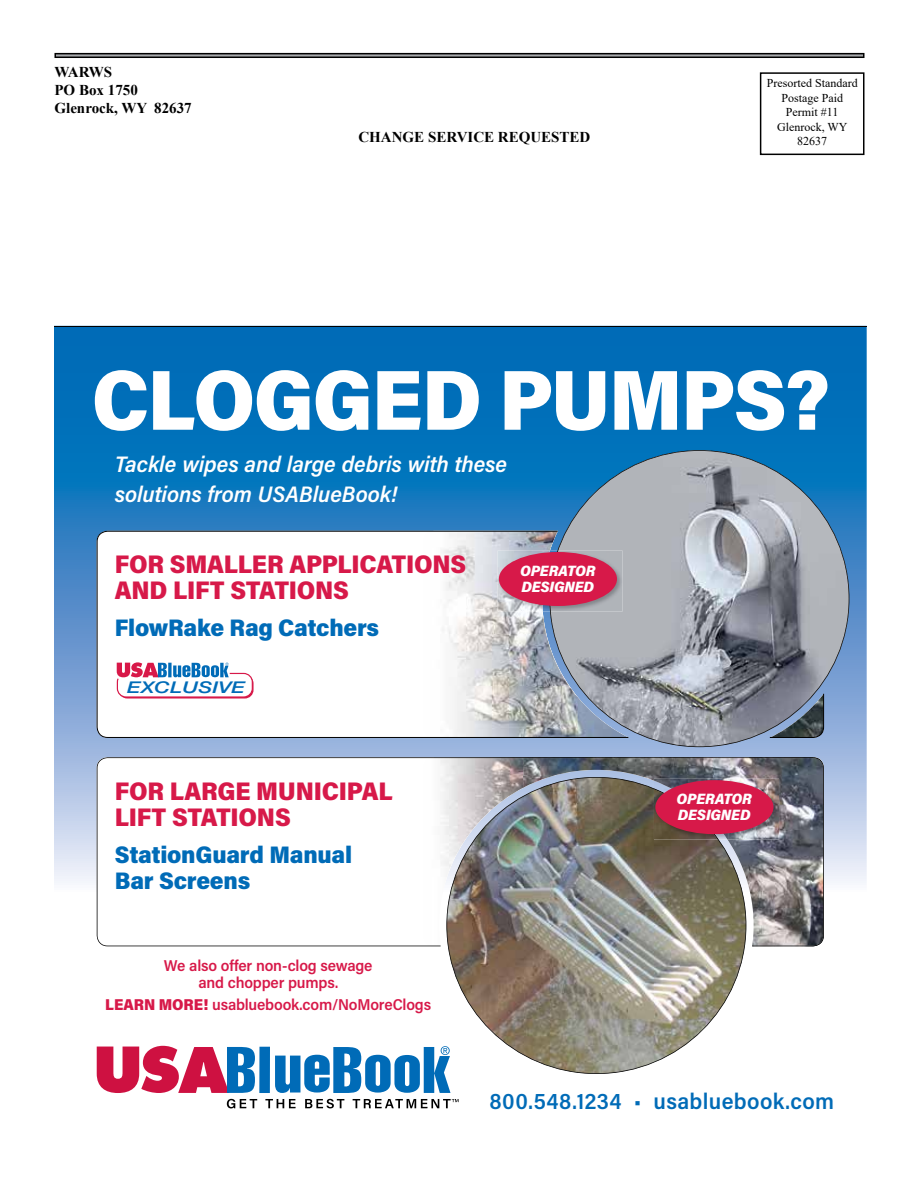
<style>
.page{position:relative;width:918px;height:1188px;background:#fff}
.page>*{position:absolute;margin:0;border:0;box-sizing:border-box;transform-origin:0 0}
.t1{font:900 85.5px "Acumin Pro Semi Cond";letter-spacing:-.02em;color:#fff}
.t2{font:900 25.5px/25.5px "Acumin Pro Semi Cond";letter-spacing:-.01em;color:#d71949}
.t3{font:900 24px/25.5px "Acumin Pro Semi Cond";letter-spacing:-.01em;color:#006bb7}
.t4{font:italic 600 22.5px/30px "Acumin Pro Semi Cond";letter-spacing:-.005em;color:#fff}
.t5{font:600 22.5px "Acumin Pro Semi Cond";letter-spacing:.02em;color:#006bb7}
.t6{font:italic 500 16.2px "Helvetica Neue";color:#006bb7;scale:1.33 1}
.t7{font:600 15.75px/17.2px "Acumin Pro Semi Cond";letter-spacing:-.01em;color:#d71949;text-align:center}
.t8{font:700 15px/18px "Times New Roman";color:#000}
.t9{font:italic 900 15px/15.8px "Acumin Pro Semi Cond";letter-spacing:-.015em;color:#fff}
.t10{font:12px/14.4px "Times New Roman";color:#000;text-align:center}
.s1{font-weight:900}
</style>
<div class="page">
<div style="left:54px;top:53px;width:810px;height:5px;border:2px solid #000"></div>
<div style="left:760px;top:72px;width:104px;height:83px;border:2px solid #000"></div>
<svg style="left:54px;top:327px;width:813px;height:567px;background:#237fc1"></svg>
<svg style="left:752px;top:946px;width:23px;height:1px"></svg>
<div style="left:259px;top:1047px;width:11px;height:46px;background:#006bb7"></div>
<svg style="left:97px;top:1046px;width:158px;height:47px"></svg>
<svg style="left:275px;top:1046px;width:176px;height:47px"></svg>
<svg style="left:227px;top:1099px;width:30px;height:9px"></svg>
<svg style="left:265px;top:1099px;width:31px;height:9px"></svg>
<svg style="left:305px;top:1099px;width:39px;height:9px"></svg>
<svg style="left:353px;top:1099px;width:106px;height:9px"></svg>
<svg style="left:97px;top:757px;width:727px;height:189px"></svg>
<img style="left:446px;top:777px;width:300px;height:297px">
<svg style="left:549px;top:450px;width:300px;height:297px;background:#899cae"></svg>
<svg style="left:769px;top:693px;width:55px;height:45px;background:#626c7b"></svg>
<svg style="left:96px;top:530px;width:533px;height:208px"></svg>
<img style="left:497px;top:551px;width:126px;height:60px">
<img style="left:542px;top:605px;width:7px;height:6px">
<img style="left:542px;top:551px;width:7px;height:2px">
<img style="left:550px;top:551px;width:8px;height:60px">
<div style="left:499px;top:552px;width:118px;height:54px;background:#d71949;border-radius:50%"></div>
<svg style="left:117px;top:662px;width:137px;height:37px"></svg>
<hr style="left:54px;top:326px;width:813px;height:1px;background:#000">
<img style="left:654px;top:779px;width:125px;height:61px">
<img style="left:654px;top:788px;width:65px;height:52px">
<div style="left:655px;top:780px;width:119px;height:54px;background:#d71949;border-radius:50%"></div>
<p class="t8" style="left:54px;top:62px;width:139px">WARWS<br>PO Box 1750<br>Glenrock, WY 82637</p>
<p class="t8" style="left:358px;top:127px;width:234px">CHANGE SERVICE REQUESTED</p>
<p class="t10" style="left:767px;top:76px;width:92px">Presorted Standard<br>Postage Paid<br>Permit #11<br>Glenrock, WY<br>82637</p>
<h1 class="t1" style="left:91px;top:340px;width:739px">CLOGGED PUMPS?</h1>
<h3 class="t4" style="left:115px;top:448px;width:394px">Tackle wipes and large debris with these solutions from USABlueBook!</h3>
<h2 class="t2" style="left:115px;top:551px;width:353px">FOR SMALLER APPLICATIONS<br>AND LIFT STATIONS</h2>
<h3 class="t3" style="left:115px;top:614px;width:266px">FlowRake Rag Catchers</h3>
<p class="t6" style="left:127px;top:677px;width:90px">EXCLUSIVE</p>
<p class="t9" style="left:520px;top:563px;width:77px">OPERATOR<br>DESIGNED</p>
<h2 class="t2" style="left:115px;top:777px;width:279px">FOR LARGE MUNICIPAL<br>LIFT STATIONS</h2>
<h3 class="t3" style="left:115px;top:841px;width:239px">StationGuard Manual<br>Bar Screens</h3>
<p class="t7" style="left:164px;top:956px;width:210px">We also offer non-clog sewage and chopper pumps.</p>
<p class="t7" style="left:105px;top:995px;width:327px"><span class="s1">LEARN MORE!</span> usabluebook.com/NoMoreClogs</p>
<p class="t9" style="left:677px;top:791px;width:77px">OPERATOR<br>DESIGNED</p>
<h3 class="t5" style="left:490px;top:1085px;width:346px">800.548.1234 • usabluebook.com</h3>
</div>
